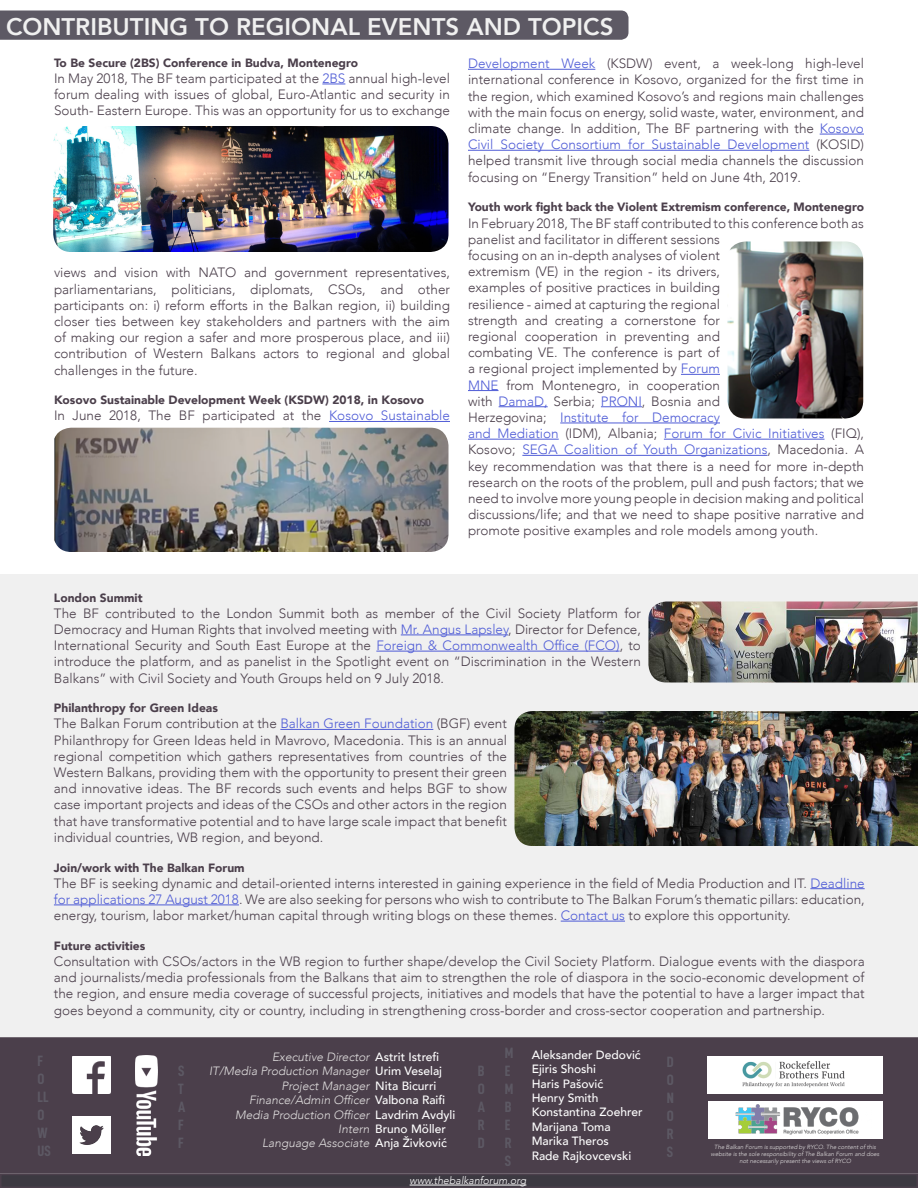
<style>
.page{position:relative;width:918px;height:1188px;background:#fff}
.page>*{position:absolute;margin:0;border:0;box-sizing:border-box;transform-origin:0 0}
.t1{font:800 24px "Avenir";color:#f0f0f0}
.t2{font:15px/18px "D DIN Condensed Bold";color:#5d5964;text-align:justify}
.t3{font:300 13.5px/16.2px "Avenir";color:#4b3f4b;text-align:justify}
.t4{font:900 12px "Avenir";color:#4b3f4b}
.t5{font:500 12px/14.4px "Avenir";color:#fff}
.t6{font:italic 300 12px/14.4px "Avenir";color:#e0dede;text-align:right}
.t7{font:italic 300 10.5px "Avenir";color:#fff}
.t8{font:italic 300 6px/7.2px "Avenir";color:#e0dede;text-align:center}
.s1{color:#4f5cd6}
</style>
<div class="page">
<div style="left:0;top:10px;width:628px;height:30px;background:#5d5964"></div>
<div style="left:0;top:574px;width:918px;height:468px;background:#f0f0f0"></div>
<div style="left:1px;top:1174px;width:916px;height:13px;background:#3c3941"></div>
<div style="left:0;top:1174px;width:918px;height:14px;border:2px solid #4b3f4b"></div>
<div style="left:1px;top:1038px;width:916px;height:135px;background:#4b3f4b"></div>
<div style="left:0;top:1037px;width:918px;height:137px;border:2px solid #4b3f4b"></div>
<svg style="left:322px;top:84px;width:23px;height:1px"></svg>
<hr style="left:329px;top:421px;width:121px;height:1px;background:#4f5cd6">
<hr style="left:468px;top:69px;width:127px;height:1px;background:#4f5cd6">
<hr style="left:820px;top:134px;width:44px;height:1px;background:#4f5cd6">
<hr style="left:468px;top:150px;width:341px;height:1px;background:#4f5cd6">
<hr style="left:681px;top:374px;width:39px;height:1px;background:#4f5cd6">
<hr style="left:468px;top:390px;width:31px;height:1px;background:#4f5cd6">
<hr style="left:499px;top:406px;width:49px;height:1px;background:#4f5cd6">
<hr style="left:601px;top:406px;width:41px;height:1px;background:#4f5cd6">
<hr style="left:560px;top:423px;width:160px;height:1px;background:#4f5cd6">
<hr style="left:468px;top:439px;width:91px;height:1px;background:#4f5cd6">
<hr style="left:664px;top:439px;width:161px;height:1px;background:#4f5cd6">
<hr style="left:522px;top:455px;width:246px;height:1px;background:#4f5cd6">
<img style="left:53px;top:126px;width:395px;height:126px">
<img style="left:54px;top:428px;width:394px;height:124px">
<img style="left:73px;top:1056px;width:37px;height:37px">
<img style="left:73px;top:1116px;width:37px;height:38px">
<img style="left:135px;top:1056px;width:22px;height:99px">
<hr style="left:410px;top:1185px;width:116px;height:1px;background:#fff">
<img style="left:728px;top:242px;width:135px;height:176px">
<hr style="left:401px;top:635px;width:107px;height:1px;background:#4f5cd6">
<hr style="left:376px;top:651px;width:244px;height:1px;background:#4f5cd6">
<hr style="left:280px;top:729px;width:153px;height:1px;background:#4f5cd6">
<hr style="left:810px;top:888px;width:55px;height:1px;background:#4f5cd6">
<hr style="left:54px;top:905px;width:185px;height:1px;background:#4f5cd6">
<hr style="left:561px;top:921px;width:64px;height:1px;background:#4f5cd6">
<img style="left:648px;top:602px;width:270px;height:80px">
<img style="left:514px;top:711px;width:404px;height:135px">
<img style="left:708px;top:1056px;width:175px;height:37px">
<div style="left:708px;top:1101px;width:175px;height:37px;background:#fff"></div>
<img style="left:735px;top:1104px;width:124px;height:31px">
<h1 class="t1" style="left:6px;top:7px;width:609px">CONTRIBUTING TO REGIONAL EVENTS AND TOPICS</h1>
<p class="t4" style="left:54px;top:52px;width:306px">To Be Secure (2BS) Conference in Budva, Montenegro</p>
<p class="t3" style="left:54px;top:70px;width:398px">In May 2018, The BF team participated at the <span class="s1">2BS</span> annual high-level forum dealing with issues of global, Euro-Atlantic and security in South- Eastern Europe. This was an opportunity for us to exchange</p>
<p class="t3" style="left:54px;top:265px;width:398px">views and vision with NATO and government representatives, parliamentarians, politicians, diplomats, CSOs, and other participants on: i) reform efforts in the Balkan region, ii) building closer ties between key stakeholders and partners with the aim of making our region a safer and more prosperous place, and iii) contribution of Western Balkans actors to regional and global challenges in the future.</p>
<p class="t4" style="left:54px;top:390px;width:372px">Kosovo Sustainable Development Week (KSDW) 2018, in Kosovo</p>
<p class="t3" style="left:54px;top:408px;width:398px">In June 2018, The BF participated at the <span class="s1">Kosovo Sustainable</span></p>
<p class="t3" style="left:468px;top:56px;width:398px"><span class="s1">Development Week</span> (KSDW) event, a week-long high-level international conference in Kosovo, organized for the first time in the region, which examined Kosovo’s and regions main challenges with the main focus on energy, solid waste, water, environment, and climate change. In addition, The BF partnering with the <span class="s1">Kosovo Civil Society Consortium for Sustainable Development</span> (KOSID) helped transmit live through social media channels the discussion focusing on “Energy Transition” held on June 4th, 2019.</p>
<p class="t4" style="left:468px;top:197px;width:397px">Youth work fight back the Violent Extremism conference, Montenegro</p>
<p class="t3" style="left:468px;top:215px;width:398px;text-align:left">In February 2018, The BF staff contributed to this conference both as panelist and facilitator in different sessions<br>focusing on an in-depth analyses of violent<br>extremism (VE) in the region - its drivers,<br>examples of positive practices in building<br>resilience - aimed at capturing the regional<br>strength and creating a cornerstone for<br>regional cooperation in preventing and<br>combating VE. The conference is part of<br>a regional project implemented by <span class="s1">Forum<br>MNE</span> from Montenegro, in cooperation<br>with <span class="s1">DamaD,</span> Serbia; <span class="s1">PRONI</span>, Bosnia and<br>Herzegovina; <span class="s1">Institute for Democracy<br>and Mediation</span> (IDM), Albania; <span class="s1">Forum for Civic Initiatives</span> (FIQ), Kosovo; <span class="s1">SEGA Coalition of Youth Organizations</span>, Macedonia. A key recommendation was that there is a need for more in-depth research on the roots of the problem, pull and push factors; that we need to involve more young people in decision making and political discussions/life; and that we need to shape positive narrative and promote positive examples and role models among youth.</p>
<p class="t4" style="left:54px;top:587px;width:90px">London Summit</p>
<p class="t3" style="left:54px;top:605px;width:589px">The BF contributed to the London Summit both as member of the Civil Society Platform for Democracy and Human Rights that involved meeting with <span class="s1">Mr. Angus Lapsley</span>, Director for Defence, International Security and South East Europe at the <span class="s1">Foreign &amp; Commonwealth Office (FCO)</span>, to introduce the platform, and as panelist in the Spotlight event on “Discrimination in the Western Balkans” with Civil Society and Youth Groups held on 9 July 2018.</p>
<p class="t4" style="left:54px;top:698px;width:165px">Philanthropy for Green Ideas</p>
<p class="t3" style="left:54px;top:716px;width:455px">The Balkan Forum contribution at the <span class="s1">Balkan Green Foundation</span> (BGF) event Philanthropy for Green Ideas held in Mavrovo, Macedonia. This is an annual regional competition which gathers representatives from countries of the Western Balkans, providing them with the opportunity to present their green and innovative ideas. The BF records such events and helps BGF to show case important projects and ideas of the CSOs and other actors in the region that have transformative potential and to have large scale impact that benefit individual countries, WB region, and beyond.</p>
<p class="t4" style="left:54px;top:857px;width:192px">Join/work with The Balkan Forum</p>
<p class="t3" style="left:54px;top:875px;width:812px">The BF is seeking dynamic and detail-oriented interns interested in gaining experience in the field of Media Production and IT. <span class="s1">Deadline for applications 27 August 2018</span>. We are also seeking for persons who wish to contribute to The Balkan Forum’s thematic pillars: education, energy, tourism, labor market/human capital through writing blogs on these themes. <span class="s1">Contact us</span> to explore this opportunity.</p>
<p class="t4" style="left:54px;top:935px;width:93px">Future activities</p>
<p class="t3" style="left:54px;top:953px;width:812px">Consultation with CSOs/actors in the WB region to further shape/develop the Civil Society Platform. Dialogue events with the diaspora and journalists/media professionals from the Balkans that aim to strengthen the role of diaspora in the socio-economic development of the region, and ensure media coverage of successful projects, initiatives and models that have the potential to have a larger impact that goes beyond a community, city or country, including in strengthening cross-border and cross-sector cooperation and partnership.</p>
<p class="t2" style="left:38px;top:1052px;width:15px;text-align:left">F<br>O<br>LL<br>O<br>W<br>US</p>
<p class="t2" style="left:178px;top:1061px;width:9px">S T A F F</p>
<p class="t5" style="left:375px;top:1049px;width:81px">Astrit Istrefi<br>Urim Veselaj<br>Nita Bicurri<br>Valbona Raifi<br>Lavdrim Avdyli<br>Bruno Möller<br>Anja Živković</p>
<p class="t6" style="left:209px;top:1050px;width:162px">Executive Director<br>IT/Media Production Manager<br>Project Manager<br>Finance/Admin Officer<br>Media Production Officer<br>Intern<br>Language Associate</p>
<p class="t2" style="left:478px;top:1061px;width:9px">B O A R D</p>
<p class="t2" style="left:505px;top:1043px;width:10px;text-align:left">M<br>E<br>M<br>B<br>E<br>R<br>S</p>
<p class="t2" style="left:667px;top:1052px;width:9px">D O N O R S</p>
<p class="t5" style="left:532px;top:1047px;width:112px">Aleksander Dedović<br>Ejiris Shoshi<br>Haris Pašović<br>Henry Smith<br>Konstantina Zoehrer<br>Marijana Toma<br>Marika Theros<br>Rade Rajkovcevski</p>
<p class="t7" style="left:410px;top:1174px;width:118px">www.thebalkanforum.org</p>
<p class="t8" style="left:711px;top:1143px;width:170px">The Balkan Forum is supported by RYCO. The content of this website is the sole responsibility of The Balkan Forum and does not necessarily present the views of RYCO</p>
</div>
